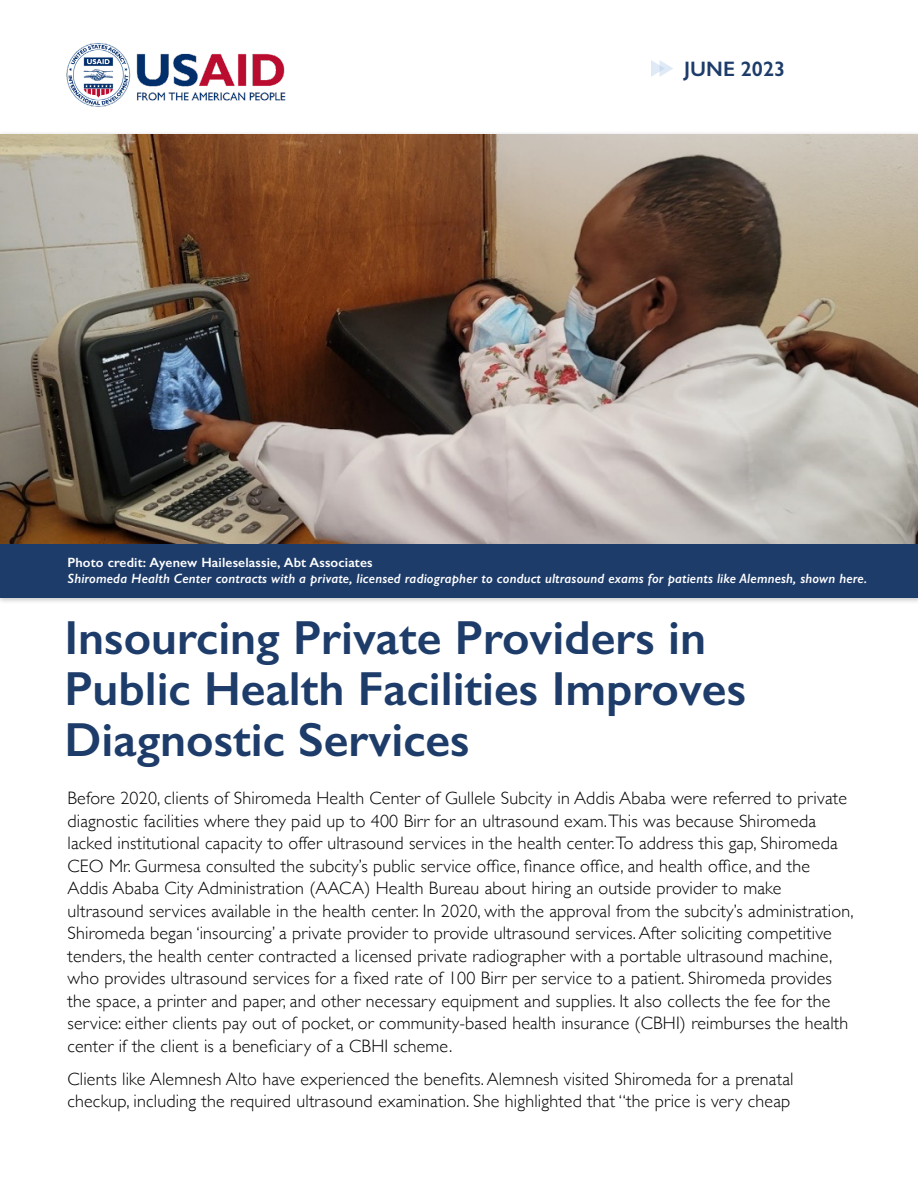
<style>
.page{position:relative;width:918px;height:1188px;background:#fff}
.page>*{position:absolute;margin:0;border:0;box-sizing:border-box;transform-origin:0 0}
.t1{font:600 48px/51px "Gill Sans";color:#1d3c6a}
.t2{font:600 21px "Gill Sans";color:#1d3c6a}
.Body{font:300 18px/22.5px "Gill Sans";letter-spacing:.01em;color:#000}
.Body-2{font:italic 600 13.5px/16.5px "Gill Sans";letter-spacing:.01em;color:#fff}
.s1{font-style:normal}
</style>
<div class="page">
<div style="left:0;top:130px;width:918px;height:475px;background:#000;opacity:.22"></div>
<img style="left:0;top:134px;width:918px;height:410px">
<div style="left:0;top:544px;width:918px;height:54px;background:#1d3c6a"></div>
<img style="left:35px;top:43px;width:279px;height:88px">
<svg style="left:651px;top:60px;width:22px;height:17px"></svg>
<p class="t2" style="left:684px;top:56px;width:103px">JUNE 2023</p>
<p class="Body-2" style="left:68px;top:554px;width:801px"><span class="s1">Photo credit: Ayenew Haileselassie, Abt Associates<br></span>Shiromeda Health Center contracts with a private, licensed radiographer to conduct ultrasound exams for patients like Alemnesh, shown here.</p>
<p class="t1" style="left:64px;top:612px;width:683px">Insourcing Private Providers in<br>Public Health Facilities Improves<br>Diagnostic Services</p>
<p class="Body" style="left:68px;top:786px;width:788px">Before 2020, clients of Shiromeda Health Center of Gullele Subcity in Addis Ababa were referred to private diagnostic facilities where they paid up to 400 Birr for an ultrasound exam. This was because Shiromeda lacked institutional capacity to offer ultrasound services in the health center. To address this gap, Shiromeda CEO Mr. Gurmesa consulted the subcity’s public service office, finance office, and health office, and the Addis Ababa City Administration (AACA) Health Bureau about hiring an outside provider to make ultrasound services available in the health center. In 2020, with the approval from the subcity’s administration, Shiromeda began ‘insourcing’ a private provider to provide ultrasound services. After soliciting competitive tenders, the health center contracted a licensed private radiographer with a portable ultrasound machine, who provides ultrasound services for a fixed rate of 100 Birr per service to a patient. Shiromeda provides the space, a printer and paper, and other necessary equipment and supplies. It also collects the fee for the service: either clients pay out of pocket, or community-based health insurance (CBHI) reimburses the health center if the client is a beneficiary of a CBHI scheme.</p>
<p class="Body" style="left:68px;top:1067px;width:728px">Clients like Alemnesh Alto have experienced the benefits. Alemnesh visited Shiromeda for a prenatal checkup, including the required ultrasound examination. She highlighted that “the price is very cheap</p>
</div>
